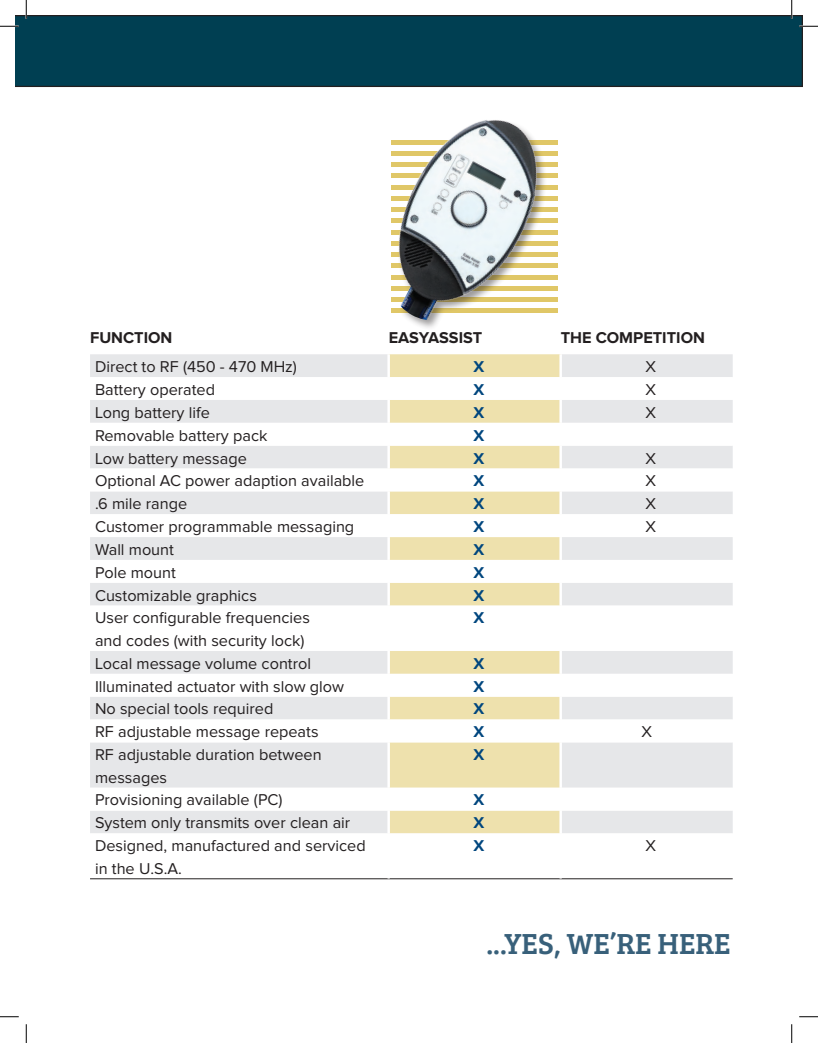
<style>
.page{position:relative;width:818px;height:1043px;background:#fff}
.page>*{position:absolute;margin:0;border:0;box-sizing:border-box;transform-origin:0 0}
.t1{font:30px "Bree Serif";color:#38607a}
.t2{font:16.25px/22.5px "Proxima Nova";color:#231f20}
.t3{font:700 16.25px "Proxima Nova";color:#231f20}
.t4{font:700 16.25px "Proxima Nova";color:#00467e}
</style>
<div class="page">
<div style="left:15px;top:15px;width:787px;height:72px;background:#003f52"></div>
<hr style="left:391px;top:140px;width:166px;height:4px;background:#e0c767">
<hr style="left:391px;top:151px;width:166px;height:4px;background:#e0c767">
<div style="left:391px;top:162px;width:166px;height:5px;background:#e0c767"></div>
<hr style="left:391px;top:174px;width:166px;height:4px;background:#e0c767">
<hr style="left:391px;top:185px;width:166px;height:4px;background:#e0c767">
<hr style="left:391px;top:196px;width:166px;height:4px;background:#e0c767">
<hr style="left:391px;top:208px;width:166px;height:4px;background:#e0c767">
<hr style="left:391px;top:219px;width:166px;height:4px;background:#e0c767">
<hr style="left:391px;top:230px;width:166px;height:4px;background:#e0c767">
<hr style="left:391px;top:241px;width:166px;height:4px;background:#e0c767">
<div style="left:391px;top:252px;width:166px;height:5px;background:#e0c767"></div>
<hr style="left:391px;top:264px;width:166px;height:4px;background:#e0c767">
<hr style="left:391px;top:275px;width:166px;height:4px;background:#e0c767">
<hr style="left:391px;top:286px;width:166px;height:4px;background:#e0c767">
<hr style="left:391px;top:298px;width:166px;height:4px;background:#e0c767">
<hr style="left:391px;top:309px;width:166px;height:4px;background:#e0c767">
<div style="left:90px;top:354px;width:642px;height:23px;background:#e6e7e9"></div>
<div style="left:390px;top:354px;width:169px;height:23px;background:#eee1ad"></div>
<svg style="left:90px;top:400px;width:642px;height:434px"></svg>
<hr style="left:90px;top:878px;width:298px;height:1px;background:#231f20">
<hr style="left:388px;top:878px;width:172px;height:1px;background:#231f20">
<hr style="left:560px;top:878px;width:172px;height:1px;background:#231f20">
<hr style="left:387px;top:354px;width:3px;height:23px;background:#fff">
<hr style="left:559px;top:354px;width:3px;height:23px;background:#fff">
<hr style="left:387px;top:400px;width:3px;height:23px;background:#fff">
<hr style="left:559px;top:400px;width:3px;height:23px;background:#fff">
<hr style="left:387px;top:423px;width:3px;height:22px;background:#fff">
<hr style="left:559px;top:423px;width:3px;height:22px;background:#fff">
<hr style="left:387px;top:468px;width:3px;height:23px;background:#fff">
<hr style="left:559px;top:468px;width:3px;height:23px;background:#fff">
<hr style="left:387px;top:514px;width:3px;height:23px;background:#fff">
<hr style="left:559px;top:514px;width:3px;height:23px;background:#fff">
<hr style="left:387px;top:560px;width:3px;height:22px;background:#fff">
<hr style="left:559px;top:560px;width:3px;height:22px;background:#fff">
<hr style="left:387px;top:605px;width:3px;height:46px;background:#fff">
<hr style="left:559px;top:605px;width:3px;height:46px;background:#fff">
<hr style="left:387px;top:674px;width:3px;height:22px;background:#fff">
<hr style="left:559px;top:674px;width:3px;height:22px;background:#fff">
<hr style="left:387px;top:719px;width:3px;height:23px;background:#fff">
<hr style="left:559px;top:719px;width:3px;height:23px;background:#fff">
<hr style="left:387px;top:787px;width:3px;height:23px;background:#fff">
<hr style="left:559px;top:787px;width:3px;height:23px;background:#fff">
<hr style="left:387px;top:833px;width:3px;height:45px;background:#fff">
<hr style="left:559px;top:833px;width:3px;height:45px;background:#fff">
<hr style="left:387px;top:445px;width:3px;height:23px;background:#fff">
<hr style="left:559px;top:445px;width:3px;height:23px;background:#fff">
<hr style="left:387px;top:491px;width:3px;height:23px;background:#fff">
<hr style="left:559px;top:491px;width:3px;height:23px;background:#fff">
<hr style="left:387px;top:537px;width:3px;height:23px;background:#fff">
<hr style="left:559px;top:537px;width:3px;height:23px;background:#fff">
<hr style="left:387px;top:582px;width:3px;height:23px;background:#fff">
<hr style="left:559px;top:582px;width:3px;height:23px;background:#fff">
<hr style="left:387px;top:651px;width:3px;height:23px;background:#fff">
<hr style="left:559px;top:651px;width:3px;height:23px;background:#fff">
<hr style="left:387px;top:696px;width:3px;height:23px;background:#fff">
<hr style="left:559px;top:696px;width:3px;height:23px;background:#fff">
<hr style="left:387px;top:742px;width:3px;height:45px;background:#fff">
<hr style="left:559px;top:742px;width:3px;height:45px;background:#fff">
<hr style="left:387px;top:810px;width:3px;height:23px;background:#fff">
<hr style="left:559px;top:810px;width:3px;height:23px;background:#fff">
<img style="left:391px;top:120px;width:164px;height:208px">
<svg style="left:0;top:25px;width:19px;height:2px"></svg>
<svg style="left:799px;top:25px;width:19px;height:2px"></svg>
<svg style="left:0;top:1016px;width:19px;height:1px"></svg>
<svg style="left:799px;top:1016px;width:19px;height:1px"></svg>
<svg style="left:25px;top:0;width:2px;height:19px"></svg>
<svg style="left:25px;top:1024px;width:2px;height:18px"></svg>
<svg style="left:790px;top:0;width:2px;height:19px"></svg>
<svg style="left:791px;top:1024px;width:1px;height:18px"></svg>
<p class="t3" style="left:90px;top:330px;width:84px">FUNCTION</p>
<p class="t3" style="left:388px;top:330px;width:95px">EASYASSIST</p>
<p class="t3" style="left:560px;top:330px;width:146px">THE COMPETITION</p>
<p class="t2" style="left:95px;top:356px;width:203px">Direct to RF (450 - 470 MHz)</p>
<p class="t4" style="left:473px;top:359px;width:12px">X</p>
<p class="t2" style="left:645px;top:356px;width:12px">X</p>
<p class="t2" style="left:95px;top:379px;width:121px">Battery operated</p>
<p class="t4" style="left:473px;top:382px;width:12px">X</p>
<p class="t2" style="left:645px;top:379px;width:12px">X</p>
<p class="t2" style="left:95px;top:402px;width:116px">Long battery life</p>
<p class="t4" style="left:473px;top:405px;width:12px">X</p>
<p class="t2" style="left:645px;top:402px;width:12px">X</p>
<p class="t2" style="left:95px;top:424px;width:174px">Removable battery pack</p>
<p class="t4" style="left:473px;top:428px;width:12px">X</p>
<p class="t2" style="left:95px;top:447px;width:153px">Low battery message</p>
<p class="t4" style="left:473px;top:450px;width:12px">X</p>
<p class="t2" style="left:645px;top:447px;width:12px">X</p>
<p class="t2" style="left:95px;top:470px;width:271px">Optional AC power adaption available</p>
<p class="t4" style="left:473px;top:473px;width:12px">X</p>
<p class="t2" style="left:645px;top:470px;width:12px">X</p>
<p class="t2" style="left:95px;top:493px;width:94px">.6 mile range</p>
<p class="t4" style="left:473px;top:496px;width:12px">X</p>
<p class="t2" style="left:645px;top:493px;width:12px">X</p>
<p class="t2" style="left:95px;top:516px;width:261px">Customer programmable messaging</p>
<p class="t4" style="left:473px;top:519px;width:12px">X</p>
<p class="t2" style="left:645px;top:516px;width:12px">X</p>
<p class="t2" style="left:95px;top:539px;width:80px">Wall mount</p>
<p class="t4" style="left:473px;top:542px;width:12px">X</p>
<p class="t2" style="left:95px;top:561px;width:82px">Pole mount</p>
<p class="t4" style="left:473px;top:565px;width:12px">X</p>
<p class="t2" style="left:95px;top:584px;width:163px">Customizable graphics</p>
<p class="t4" style="left:473px;top:587px;width:12px">X</p>
<p class="t2" style="left:95px;top:607px;width:216px">User configurable frequencies and codes (with security lock)</p>
<p class="t4" style="left:473px;top:610px;width:12px">X</p>
<p class="t2" style="left:95px;top:652px;width:217px">Local message volume control</p>
<p class="t4" style="left:473px;top:656px;width:12px">X</p>
<p class="t2" style="left:95px;top:675px;width:250px">Illuminated actuator with slow glow</p>
<p class="t4" style="left:473px;top:678px;width:12px">X</p>
<p class="t2" style="left:95px;top:698px;width:180px">No special tools required</p>
<p class="t4" style="left:473px;top:701px;width:12px">X</p>
<p class="t2" style="left:95px;top:721px;width:225px">RF adjustable message repeats</p>
<p class="t4" style="left:473px;top:724px;width:12px">X</p>
<p class="t2" style="left:641px;top:721px;width:12px">X</p>
<p class="t2" style="left:95px;top:744px;width:228px">RF adjustable duration between messages</p>
<p class="t4" style="left:473px;top:747px;width:12px">X</p>
<p class="t2" style="left:95px;top:789px;width:189px">Provisioning available (PC)</p>
<p class="t4" style="left:473px;top:792px;width:12px">X</p>
<p class="t2" style="left:95px;top:812px;width:257px">System only transmits over clean air</p>
<p class="t4" style="left:473px;top:815px;width:12px">X</p>
<p class="t2" style="left:95px;top:835px;width:272px">Designed, manufactured and serviced in the U.S.A.</p>
<p class="t4" style="left:473px;top:838px;width:12px">X</p>
<p class="t2" style="left:645px;top:835px;width:12px">X</p>
<h1 class="t1" style="left:486px;top:921px;width:246px">...YES, WE’RE HERE</h1>
</div>
